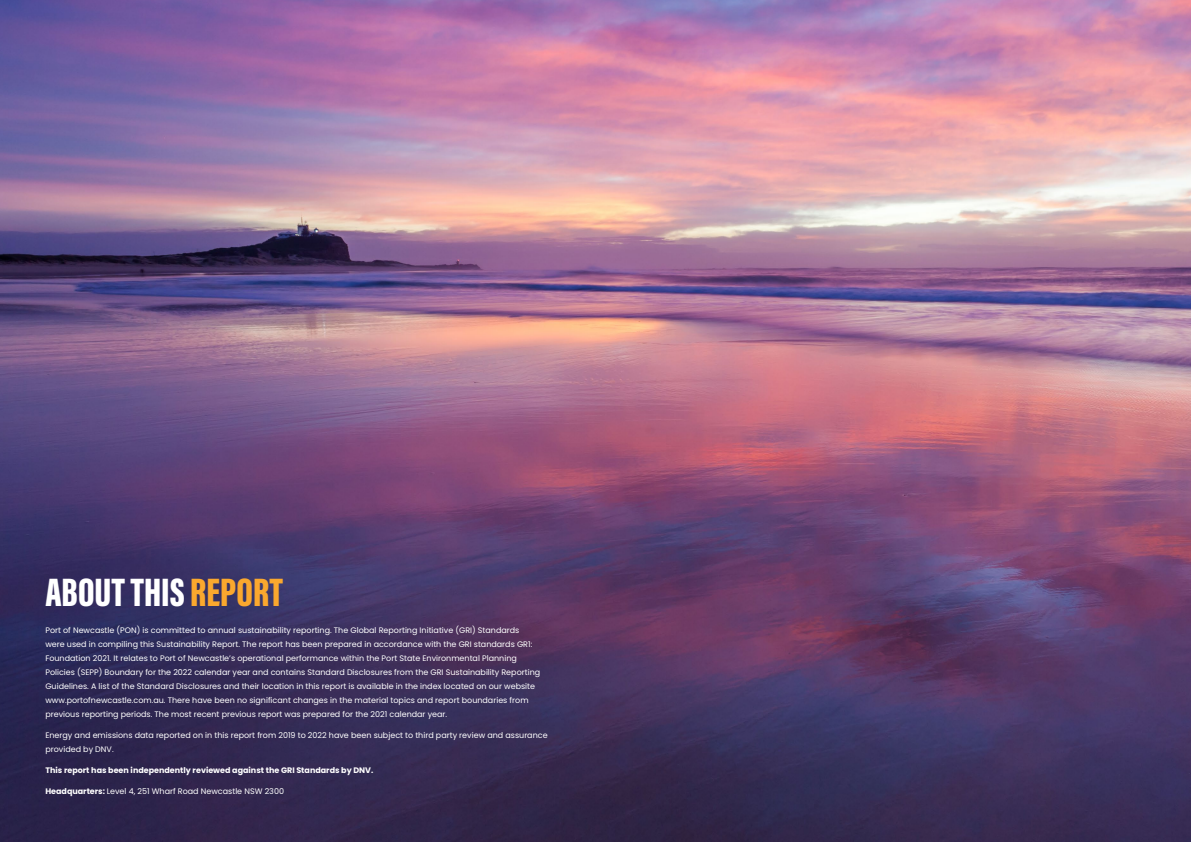
<style>
.page{position:relative;width:1191px;height:842px;background:#fff}
.page>*{position:absolute;margin:0;border:0;box-sizing:border-box;transform-origin:0 0}
.t1{font:40.8px "Acumin Variable Concept";color:#fff}
.t2{font:8px/14px "Poppins";color:#fff}
.t3{font:700 8px "Poppins";color:#fff}
.s1{color:#faa82e}
.s2{font-weight:700}
</style>
<div class="page">
<img style="left:0;top:0;width:1191px;height:842px">
<h1 class="t1" style="left:45px;top:564px;width:239px">ABOUT THIS<span class="s1">REPORT</span></h1>
<p class="t2" style="left:45px;top:623px;width:496px">Port of Newcastle (PON) is committed to annual sustainability reporting. The Global Reporting Initiative (GRI) Standards were used in compiling this Sustainability Report. The report has been prepared in accordance with the GRI standards GR1:<br>Foundation 2021. It relates to Port of Newcastle’s operational performance within the Port State Environmental Planning Policies (SEPP) Boundary for the 2022 calendar year and contains Standard Disclosures from the GRI Sustainability Reporting Guidelines. A list of the Standard Disclosures and their location in this report is available in the index located on our website www.portofnewcastle.com.au. There have been no significant changes in the material topics and report boundaries from previous reporting periods. The most recent previous report was prepared for the 2021 calendar year.</p>
<p class="t2" style="left:45px;top:728px;width:504px">Energy and emissions data reported on in this report from 2019 to 2022 have been subject to third party review and assurance provided by DNV.</p>
<p class="t3" style="left:45px;top:765px;width:329px">This report has been independently reviewed against the GRI Standards by DNV.</p>
<p class="t2" style="left:45px;top:784px;width:240px"><span class="s2">Headquarters:</span> Level 4, 251 Wharf Road Newcastle NSW 2300</p>
</div>
